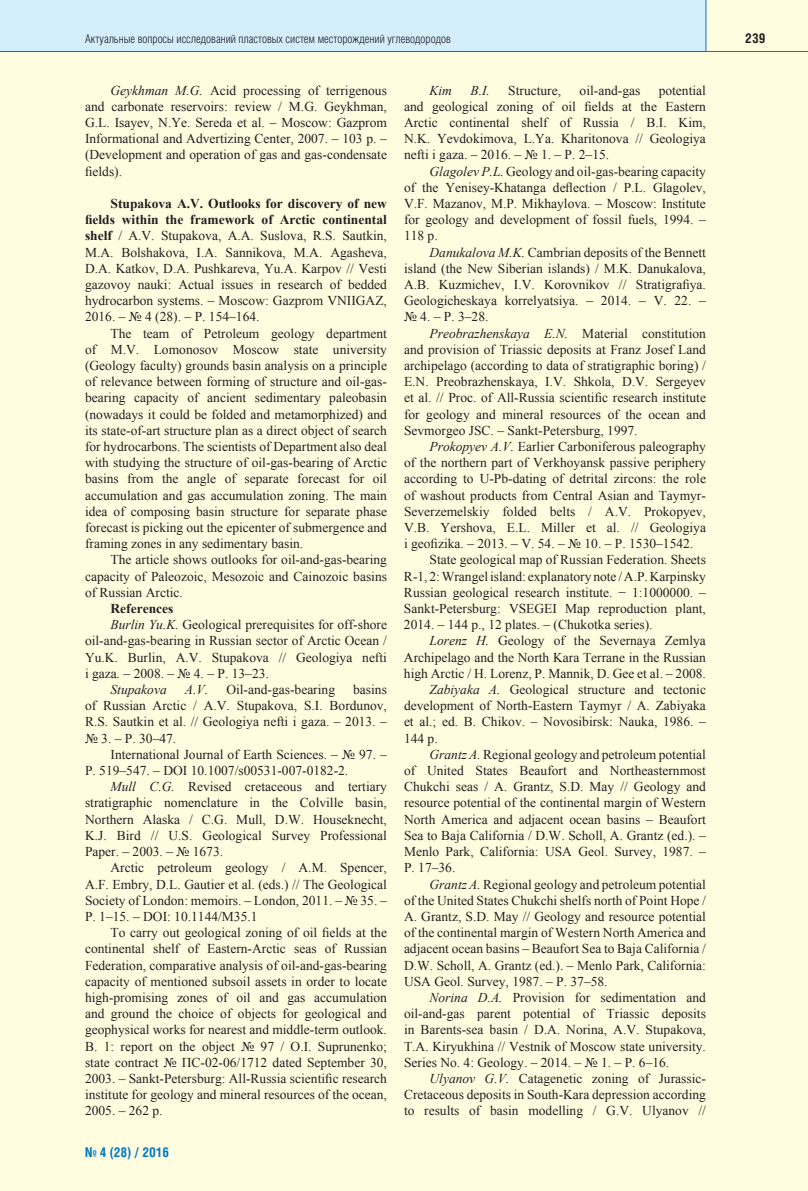
<style>
.page{position:relative;width:808px;height:1191px;background:#fff}
.page>*{position:absolute;margin:0;border:0;box-sizing:border-box;transform-origin:0 0}
.t1{font:13.5px/16.2px "Times New Roman";color:#231f20;text-align:justify}
.t2{font:italic 13.5px "Times New Roman";color:#231f20}
.t3{font:700 13.5px "Helios Cond";color:#0079c2}
.t4{font:700 13.5px "Times New Roman";color:#231f20}
.t5{font:700 13.5px "Helios Cond";color:#231f20}
.t6{font:300 12px "Helios Cond";color:#231f20}
.s1{font-style:italic}
.s2{font-weight:700}
</style>
<div class="page">
<div style="left:0;top:52px;width:808px;height:1139px;background:#fffce0"></div>
<div style="left:0;top:0;width:706px;height:51px;background:#d4effb"></div>
<div style="left:706px;top:0;width:102px;height:51px;background:#fffce0"></div>
<hr style="left:0;top:51px;width:808px;height:1px;background:#0079c2">
<hr style="left:705px;top:0;width:1px;height:51px;background:#0079c2">
<p class="t6" style="left:85px;top:34px;width:367px">Актуальные вопросы исследований пластовых систем месторождений углеводородов</p>
<p class="t5" style="left:745px;top:33px;width:22px">239</p>
<p class="t1" style="left:85px;top:82px;width:303px;text-indent:26px"><span class="s1">Geykhman M.G.</span> Acid processing of terrigenous and carbonate reservoirs: review / M.G. Geykhman, G.L. Isayev, N.Ye. Sereda et al. – Moscow: Gazprom Informational and Advertizing Center, 2007. – 103 p. – (Development and operation of gas and gas-condensate fields).</p>
<p class="t1" style="left:85px;top:195px;width:303px;text-indent:26px"><span class="s2">Stupakova A.V. Outlooks for discovery of new fields within the framework of Arctic continental shelf</span> / A.V. Stupakova, A.A. Suslova, R.S. Sautkin, M.A. Bolshakova, I.A. Sannikova, M.A. Agasheva, D.A. Katkov, D.A. Pushkareva, Yu.A. Karpov // Vesti gazovoy nauki: Actual issues in research of bedded hydrocarbon systems. – Moscow: Gazprom VNIIGAZ, 2016. – № 4 (28). – P. 154–164.</p>
<p class="t1" style="left:85px;top:325px;width:303px;text-indent:26px">The team of Petroleum geology department of M.V. Lomonosov Moscow state university (Geology faculty) grounds basin analysis on a principle of relevance between forming of structure and oil-gas&shy;bearing capacity of ancient sedimentary paleobasin (nowadays it could be folded and metamorphized) and its state-of-art structure plan as a direct object of search for hydrocarbons. The scientists of Department also deal with studying the structure of oil-gas-bearing of Arctic basins from the angle of separate forecast for oil accumulation and gas accumulation zoning. The main idea of composing basin structure for separate phase forecast is picking out the epicenter of submergence and framing zones in any sedimentary basin.</p>
<p class="t1" style="left:85px;top:552px;width:303px;text-indent:26px">The article shows outlooks for oil-and-gas-bearing capacity of Paleozoic, Mesozoic and Cainozoic basins of Russian Arctic.</p>
<p class="t4" style="left:111px;top:601px;width:64px">References</p>
<p class="t1" style="left:111px;top:616px;width:278px"><span class="s1">Burlin Yu.K.</span> Geological prerequisites for off-shore</p>
<p class="t1" style="left:85px;top:633px;width:303px">oil-and-gas-bearing in Russian sector of Arctic Ocean /</p>
<p class="t1" style="left:85px;top:649px;width:303px">Yu.K. Burlin, А.V. Stupakova // Geologiya nefti</p>
<p class="t1" style="left:85px;top:665px;width:185px">i gaza<span class="s1">.</span> – 2008. – № 4. – P. 13–23.</p>
<p class="t2" style="left:111px;top:682px;width:58px">Stupakova</p>
<p class="t2" style="left:185px;top:682px;width:25px">A.V.</p>
<p class="t1" style="left:226px;top:681px;width:110px">Oil-and-gas-bearing</p>
<p class="t1" style="left:85px;top:681px;width:303px;text-indent:268px">basins of Russian Arctic / А.V. Stupakova, S.I. Bordunov, R.S. Sautkin et al. // Geologiya nefti i gaza. – 2013. – № 3. – P. 30–47.</p>
<p class="t1" style="left:85px;top:746px;width:303px;text-indent:26px">International Journal of Earth Sciences. – № 97. –<br>P. 519–547. – DOI 10.1007/s00531-007-0182-2.</p>
<p class="t1" style="left:85px;top:778px;width:303px;text-indent:26px"><span class="s1">Mull C.G.</span> Revised cretaceous and tertiary stratigraphic nomenclature in the Colville basin, Northern Alaska / C.G. Mull, D.W. Houseknecht, K.J. Bird // U.S. Geological Survey Professional Paper. – 2003. – № 1673.</p>
<p class="t1" style="left:85px;top:859px;width:303px;text-indent:26px">Arctic petroleum geology / A.M. Spencer, A.F. Embry, D.L. Gautier et al. (eds.) // The Geological Society of London: memoirs. – London, 2011. – № 35. – P. 1–15. – DOI: 10.1144/M35.1</p>
<p class="t1" style="left:85px;top:924px;width:303px;text-indent:26px">To carry out geological zoning of oil fields at the continental shelf of Eastern-Arctic seas of Russian Federation, comparative analysis of oil-and-gas-bearing capacity of mentioned subsoil assets in order to locate high-promising zones of oil and gas accumulation and ground the choice of objects for geological and geophysical works for nearest and middle-term outlook.<br>B. 1: report on the object № 97 / О.I. Suprunenko; state contract № ПС-02-06/1712 dated September 30, 2003. – Sankt-Petersburg: All-Russia scientific research institute for geology and mineral resources of the ocean, 2005. – 262 p.</p>
<p class="t3" style="left:85px;top:1147px;width:86px">№ 4 (28) / 2016</p>
<p class="t1" style="left:404px;top:82px;width:303px;text-indent:255px">potential and geological zoning of oil fields at the Eastern Arctic continental shelf of Russia / B.I. Kim, N.K. Yevdokimova, L.Ya. Kharitonova // Geologiya nefti i gaza. – 2016. – № 1. – P. 2–15.</p>
<p class="t1" style="left:404px;top:163px;width:303px;text-indent:26px"><span class="s1">Glagolev P.L.</span> Geology and oil-gas-bearing capacity of the Yenisey-Khatanga deflection / P.L. Glagolev, V.F. Mazanov, М.P. Mikhaylova. – Moscow: Institute for geology and development of fossil fuels, 1994. – 118 p.</p>
<p class="t1" style="left:404px;top:244px;width:303px;text-indent:26px"><span class="s1">Danukalova M.K.</span> Cambrian deposits of the Bennett island (the New Siberian islands) / M.K. Danukalova, A.B. Kuzmichev, I.V. Korovnikov // Stratigrafiya.<br>Geologicheskaya korrelyatsiya. – 2014. – V. 22. – № 4. – P. 3–28.</p>
<p class="t1" style="left:404px;top:325px;width:303px;text-indent:26px"><span class="s1">Preobrazhenskaya E.N.</span> Material constitution and provision of Triassic deposits at Franz Josef Land archipelago (according to data of stratigraphic boring) / E.N. Preobrazhenskaya, I.V. Shkola, D.V. Sergeyev et al. // Proc. of All-Russia scientific research institute for geology and mineral resources of the ocean and Sevmorgeo JSC. – Sankt-Petersburg, 1997.</p>
<p class="t1" style="left:429px;top:438px;width:278px"><span class="s1">Prokopyev A.V.</span> Earlier Carboniferous paleography</p>
<p class="t1" style="left:404px;top:454px;width:303px">of the northern part of Verkhoyansk passive periphery</p>
<p class="t1" style="left:404px;top:471px;width:303px">according to U-Pb-dating of detrital zircons: the role</p>
<p class="t1" style="left:404px;top:487px;width:303px">of washout products from Central Asian and Taymyr-</p>
<p class="t1" style="left:404px;top:503px;width:303px">Severzemelskiy folded belts / А.V. Prokopyev,</p>
<p class="t1" style="left:404px;top:519px;width:303px">V.B. Yershova, E.L. Miller et al. // Geologiya</p>
<p class="t1" style="left:404px;top:535px;width:291px">i geofizika. – 2013. – V. 54. – № 10. – P. 1530–1542.</p>
<p class="t1" style="left:429px;top:552px;width:278px">State geological map of Russian Federation. Sheets</p>
<p class="t1" style="left:404px;top:568px;width:303px">R-1, 2: Wrangel island: explanatory note / A.P. Karpinsky</p>
<p class="t1" style="left:404px;top:584px;width:303px">Russian geological research institute. − 1:1000000. –</p>
<p class="t1" style="left:404px;top:600px;width:303px">Sankt-Petersburg: VSEGEI Map reproduction plant,</p>
<p class="t1" style="left:404px;top:616px;width:250px">2014. – 144 p., 12 plates. – (Chukotka series).</p>
<p class="t1" style="left:429px;top:633px;width:278px"><span class="s1">Lorenz H.</span> Geology of the Severnaya Zemlya</p>
<p class="t1" style="left:404px;top:649px;width:303px">Archipelago and the North Kara Terrane in the Russian</p>
<p class="t1" style="left:404px;top:665px;width:303px">high Arctic / H. Lorenz, P. Mannik, D. Gee et al. – 2008.</p>
<p class="t1" style="left:429px;top:681px;width:278px"><span class="s1">Zabiyaka А.</span> Geological structure and tectonic</p>
<p class="t1" style="left:404px;top:697px;width:303px">development of North-Eastern Taymyr / А. Zabiyaka</p>
<p class="t1" style="left:404px;top:714px;width:303px">et al.; ed. B. Chikov. – Novosibirsk: Nauka, 1986. –</p>
<p class="t1" style="left:404px;top:730px;width:35px">144 p.</p>
<p class="t1" style="left:429px;top:746px;width:278px"><span class="s1">Grantz A.</span> Regional geology and petroleum potential</p>
<p class="t1" style="left:404px;top:762px;width:303px">of United States Beaufort and Northeasternmost</p>
<p class="t1" style="left:404px;top:778px;width:303px">Chukchi seas / A. Grantz, S.D. May // Geology and</p>
<p class="t1" style="left:404px;top:795px;width:303px">resource potential of the continental margin of Western</p>
<p class="t1" style="left:404px;top:811px;width:303px">North America and adjacent ocean basins – Beaufort</p>
<p class="t1" style="left:404px;top:827px;width:303px">Sea to Baja California / D.W. Scholl, A. Grantz (ed.). –</p>
<p class="t1" style="left:404px;top:843px;width:303px">Menlo Park, California: USA Geol. Survey, 1987. –</p>
<p class="t1" style="left:404px;top:859px;width:53px">P. 17–36.</p>
<p class="t1" style="left:429px;top:876px;width:278px"><span class="s1">Grantz A.</span> Regional geology and petroleum potential</p>
<p class="t1" style="left:404px;top:892px;width:303px">of the United States Chukchi shelfs north of Point Hope /</p>
<p class="t1" style="left:404px;top:908px;width:303px">A. Grantz, S.D. May // Geology and resource potential</p>
<p class="t1" style="left:404px;top:924px;width:303px">of the continental margin of Western North America and</p>
<p class="t1" style="left:404px;top:940px;width:303px">adjacent ocean basins – Beaufort Sea to Baja California /</p>
<p class="t1" style="left:404px;top:957px;width:303px">D.W. Scholl, A. Grantz (ed.). – Menlo Park, California:</p>
<p class="t1" style="left:404px;top:973px;width:205px">USA Geol. Survey, 1987. – P. 37–58.</p>
<p class="t1" style="left:429px;top:989px;width:278px"><span class="s1">Norina D.А.</span> Provision for sedimentation and</p>
<p class="t1" style="left:404px;top:1005px;width:303px">oil-and-gas parent potential of Triassic deposits</p>
<p class="t1" style="left:404px;top:1021px;width:303px">in Barents-sea basin / D.А. Norina, А.V. Stupakova,</p>
<p class="t1" style="left:404px;top:1038px;width:303px">Т.А. Kiryukhina // Vestnik of Moscow state university.</p>
<p class="t1" style="left:404px;top:1054px;width:267px">Series No. 4: Geology. – 2014. – № 1. – P. 6–16.</p>
<p class="t1" style="left:429px;top:1070px;width:278px"><span class="s1">Ulyanov G.V.</span> Catagenetic zoning of Jurassic-</p>
<p class="t1" style="left:404px;top:1086px;width:303px">Cretaceous deposits in South-Kara depression according</p>
<p class="t1" style="left:404px;top:1102px;width:303px">to results of basin modelling / G.V. Ulyanov //</p>
<p class="t2" style="left:429px;top:82px;width:24px">Kim</p>
<p class="t2" style="left:470px;top:82px;width:21px">B.I.</p>
<p class="t1" style="left:508px;top:82px;width:54px">Structure,</p>
<p class="t1" style="left:579px;top:82px;width:62px">oil-and-gas</p>
</div>
